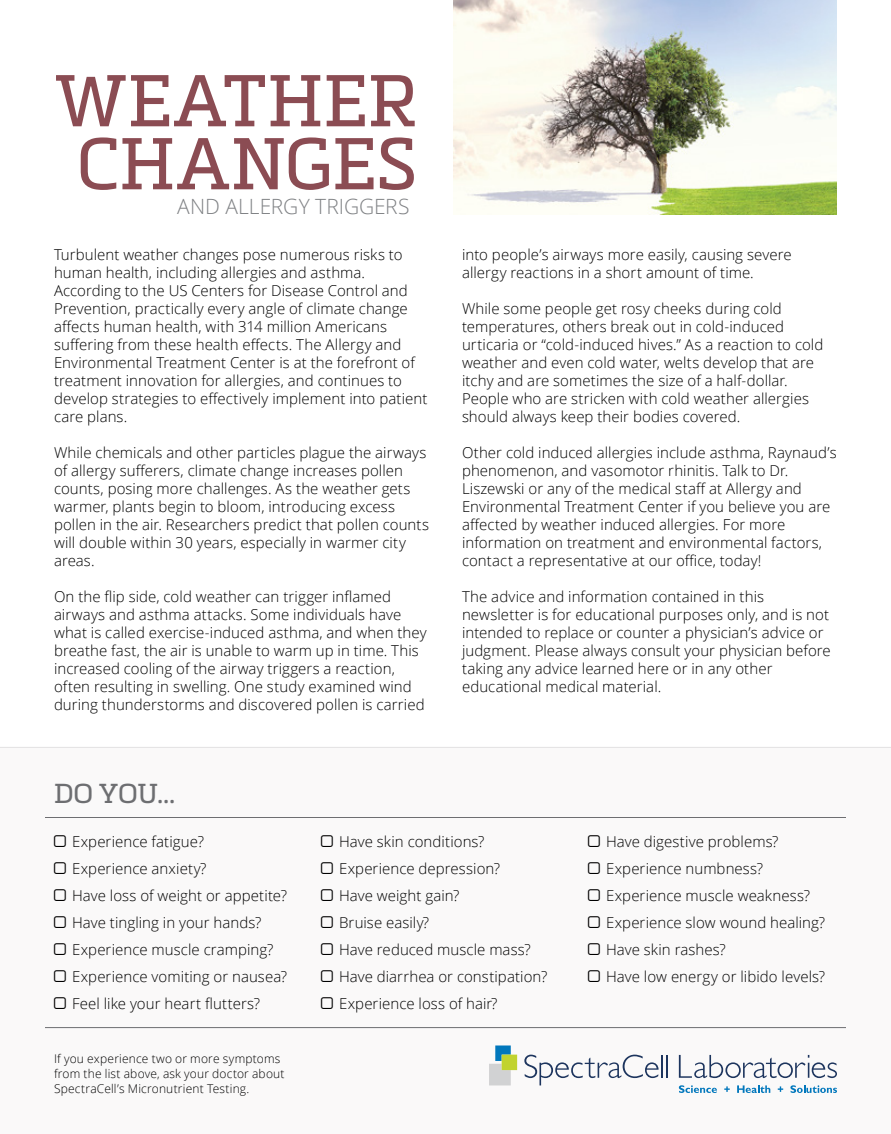
<style>
.page{position:relative;width:891px;height:1134px;background:#fff}
.page>*{position:absolute;margin:0;border:0;box-sizing:border-box;transform-origin:0 0}
.t1{font:72px/63px "Metronic Slab Pro";color:#8b4c53;text-align:center}
.t2{font:27px "Metronic Slab Pro";color:#6d6e71}
.Subtitle{font:300 21px "Open Sans";color:#808285}
.Body{font:300 15px/18px "Open Sans";letter-spacing:.005em;color:#000}
.Body-2{font:300 12px/15px "Open Sans";letter-spacing:.015em;color:#000}
</style>
<div class="page">
<img style="left:453px;top:0;width:384px;height:214px">
<div style="left:0;top:747px;width:891px;height:387px;background:#faf9f9"></div>
<svg style="left:524px;top:1055px;width:143px;height:30px"></svg>
<svg style="left:679px;top:1055px;width:158px;height:23px"></svg>
<svg style="left:679px;top:1085px;width:38px;height:8px"></svg>
<svg style="left:724px;top:1086px;width:6px;height:6px"></svg>
<svg style="left:737px;top:1085px;width:33px;height:8px"></svg>
<svg style="left:778px;top:1086px;width:5px;height:6px"></svg>
<svg style="left:790px;top:1085px;width:47px;height:8px"></svg>
<svg style="left:489px;top:1046px;width:28px;height:39px"></svg>
<hr style="left:45px;top:817px;width:801px;height:1px;background:#6d6e71">
<hr style="left:45px;top:1027px;width:801px;height:1px;background:#6d6e71">
<hr style="left:0;top:747px;width:891px;height:1px;background:#e2e2e3">
<p class="t1" style="left:55px;top:66px;width:363px">WEATHER<br>CHANGES</p>
<p class="Subtitle" style="left:177px;top:192px;width:234px">AND ALLERGY TRIGGERS</p>
<p class="Body" style="left:54px;top:245px;width:375px">Turbulent weather changes pose numerous risks to human health, including allergies and asthma.<br>According to the US Centers for Disease Control and Prevention, practically every angle of climate change affects human health, with 314 million Americans suffering from these health effects. The Allergy and Environmental Treatment Center is at the forefront of treatment innovation for allergies, and continues to develop strategies to effectively implement into patient care plans.</p>
<p class="Body" style="left:54px;top:443px;width:377px">While chemicals and other particles plague the airways of allergy sufferers, climate change increases pollen counts, posing more challenges. As the weather gets warmer, plants begin to bloom, introducing excess pollen in the air. Researchers predict that pollen counts will double within 30 years, especially in warmer city areas.</p>
<p class="Body" style="left:54px;top:587px;width:374px">On the flip side, cold weather can trigger inflamed airways and asthma attacks. Some individuals have what is called exercise-induced asthma, and when they breathe fast, the air is unable to warm up in time. This increased cooling of the airway triggers a reaction, often resulting in swelling. One study examined wind during thunderstorms and discovered pollen is carried</p>
<p class="t2" style="left:54px;top:774px;width:123px">DO YOU...</p>
<p class="Body" style="left:462px;top:245px;width:331px">into people’s airways more easily, causing severe allergy reactions in a short amount of time.</p>
<p class="Body" style="left:462px;top:299px;width:363px">While some people get rosy cheeks during cold temperatures, others break out in cold-induced urticaria or “cold-induced hives.” As a reaction to cold weather and even cold water, welts develop that are itchy and are sometimes the size of a half-dollar.<br>People who are stricken with cold weather allergies should always keep their bodies covered.</p>
<p class="Body" style="left:462px;top:443px;width:376px">Other cold induced allergies include asthma, Raynaud’s phenomenon, and vasomotor rhinitis. Talk to Dr.<br>Liszewski or any of the medical staff at Allergy and Environmental Treatment Center if you believe you are affected by weather induced allergies. For more information on treatment and environmental factors, contact a representative at our office, today!</p>
<p class="Body" style="left:462px;top:587px;width:370px">The advice and information contained in this newsletter is for educational purposes only, and is not intended to replace or counter a physician’s advice or judgment. Please always consult your physician before taking any advice learned here or in any other educational medical material.</p>
<p class="Body" style="left:72px;top:833px;width:134px">Experience fatigue?</p>
<p class="Body" style="left:72px;top:860px;width:136px">Experience anxiety?</p>
<p class="Body" style="left:72px;top:887px;width:217px">Have loss of weight or appetite?</p>
<p class="Body" style="left:72px;top:914px;width:191px">Have tingling in your hands?</p>
<p class="Body" style="left:72px;top:941px;width:203px">Experience muscle cramping?</p>
<p class="Body" style="left:72px;top:968px;width:217px">Experience vomiting or nausea?</p>
<p class="Body" style="left:72px;top:995px;width:190px">Feel like your heart flutters?</p>
<p class="Body-2" style="left:54px;top:1051px;width:232px">If you experience two or more symptoms from the list above, ask your doctor about<br>SpectraCell’s Micronutrient Testing.</p>
<p class="Body" style="left:339px;top:833px;width:147px">Have skin conditions?</p>
<p class="Body" style="left:339px;top:860px;width:163px">Experience depression?</p>
<p class="Body" style="left:339px;top:887px;width:122px">Have weight gain?</p>
<p class="Body" style="left:339px;top:914px;width:92px">Bruise easily?</p>
<p class="Body" style="left:339px;top:941px;width:193px">Have reduced muscle mass?</p>
<p class="Body" style="left:339px;top:968px;width:210px">Have diarrhea or constipation?</p>
<p class="Body" style="left:339px;top:995px;width:160px">Experience loss of hair?</p>
<p class="Body" style="left:606px;top:833px;width:174px">Have digestive problems?</p>
<p class="Body" style="left:606px;top:860px;width:159px">Experience numbness?</p>
<p class="Body" style="left:606px;top:887px;width:206px">Experience muscle weakness?</p>
<p class="Body" style="left:606px;top:914px;width:221px">Experience slow wound healing?</p>
<p class="Body" style="left:606px;top:941px;width:121px">Have skin rashes?</p>
<p class="Body" style="left:606px;top:968px;width:221px">Have low energy or libido levels?</p>
</div>
